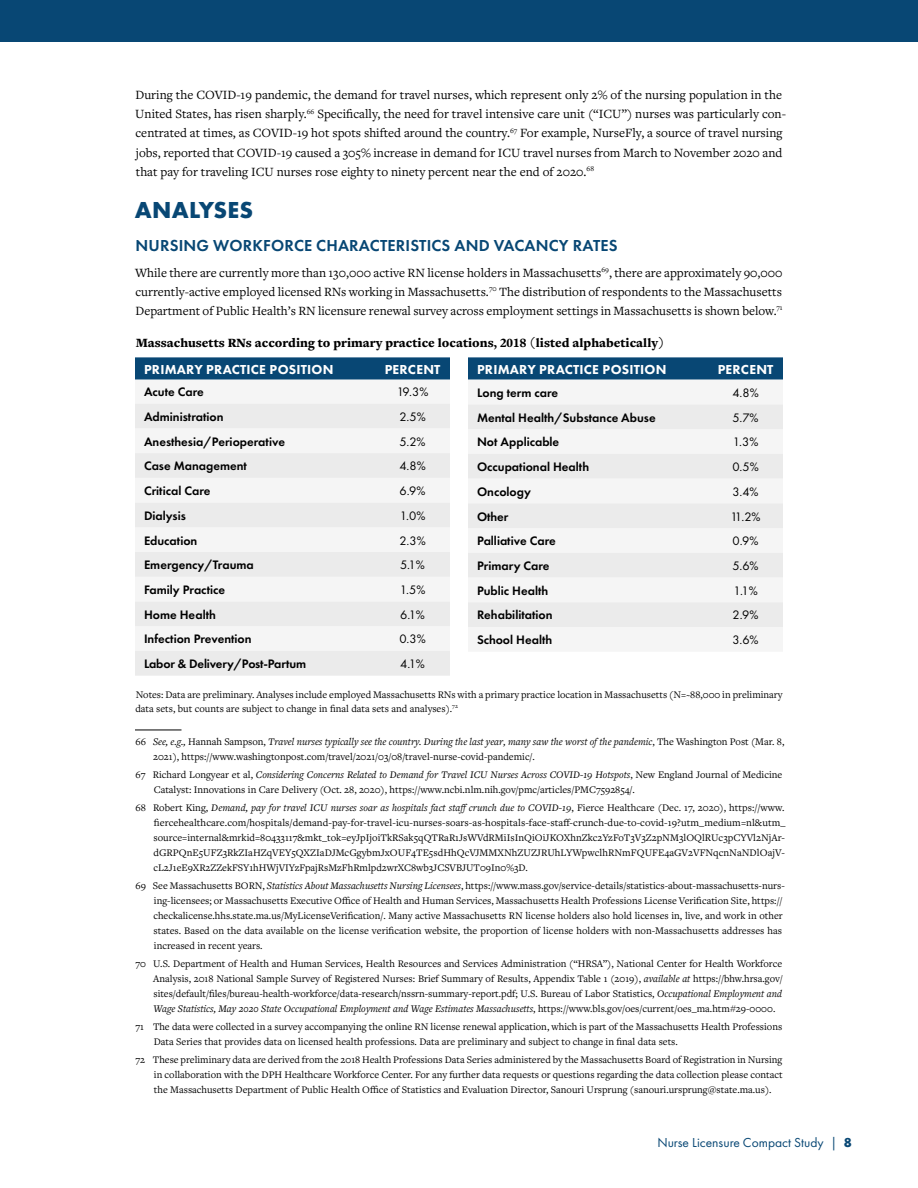
<style>
.page{position:relative;width:918px;height:1188px;background:#fff}
.page>*{position:absolute;margin:0;border:0;box-sizing:border-box;transform-origin:0 0}
.t1{font:700 24px "Futura PT";letter-spacing:.015em;color:#084774}
.t2{font:600 16.5px "Futura PT";letter-spacing:.01em;color:#084774}
.header_cell{font:800 13.5px "Futura PT";letter-spacing:.015em;color:#fff}
.t3{font:13.5px "Futura PT";color:#084774}
.body{font:13.2px/19.2px "Freight Text Pro";color:#000}
.exhibit_title{font:900 13.2px "Freight Text Pro";color:#000}
.body_cell{font:600 12.75px "Futura PT";color:#000}
.body_cell-2{font:12.75px "Futura PT";color:#000}
.footnotes{font:10.5px/15px "Freight Text Pro";color:#000}
.sources{font:10.5px/13.5px "Freight Text Pro";color:#000}
.s1{font-style:italic}
.s2{font-weight:700}
</style>
<div class="page">
<div style="left:0;top:0;width:918px;height:42px;background:#084774"></div>
<hr style="left:135px;top:730px;width:47px;height:1px;background:#000">
<svg style="left:135px;top:357px;width:315px;height:23px;background:#114e79"></svg>
<svg style="left:135px;top:404px;width:315px;height:272px;fill:#ebebeb"></svg>
<svg style="left:468px;top:357px;width:315px;height:23px;background:#114e79"></svg>
<svg style="left:468px;top:404px;width:315px;height:223px;fill:#ebebeb"></svg>
<p class="body" style="left:135px;top:85px;width:652px">During the COVID-19 pandemic, the demand for travel nurses, which represent only 2% of the nursing population in the United States, has risen sharply.<sup>66</sup> Specifically, the need for travel intensive care unit (“ICU”) nurses was particularly con&shy;centrated at times, as COVID-19 hot spots shifted around the country.<sup>67</sup> For example, NurseFly, a source of travel nursing jobs, reported that COVID-19 caused a 305% increase in demand for ICU travel nurses from March to November 2020 and that pay for traveling ICU nurses rose eighty to ninety percent near the end of 2020.<sup>68</sup></p>
<h1 class="t1" style="left:135px;top:194px;width:120px">ANALYSES</h1>
<h2 class="t2" style="left:136px;top:235px;width:484px">NURSING WORKFORCE CHARACTERISTICS AND VACANCY RATES</h2>
<p class="body" style="left:135px;top:262px;width:649px;text-align:justify">While there are currently more than 130,000 active RN license holders in Massachusetts<sup>69</sup>, there are approximately 90,000 currently-active employed licensed RNs working in Massachusetts.<sup>70</sup> The distribution of respondents to the Massachusetts Department of Public Health’s RN licensure renewal survey across employment settings in Massachusetts is shown below.<sup>71</sup></p>
<p class="exhibit_title" style="left:136px;top:334px;width:530px">Massachusetts RNs according to primary practice locations, 2018 (listed alphabetically)</p>
<p class="header_cell" style="left:144px;top:361px;width:191px">PRIMARY PRACTICE POSITION</p>
<p class="header_cell" style="left:385px;top:361px;width:57px">PERCENT</p>
<p class="body_cell" style="left:144px;top:384px;width:61px">Acute Care</p>
<p class="body_cell-2" style="left:397px;top:384px;width:33px">19.3%</p>
<p class="body_cell" style="left:144px;top:409px;width:81px">Administration</p>
<p class="body_cell-2" style="left:399px;top:409px;width:28px">2.5%</p>
<p class="body_cell" style="left:144px;top:433px;width:143px">Anesthesia/Perioperative</p>
<p class="body_cell-2" style="left:399px;top:434px;width:28px">5.2%</p>
<p class="body_cell" style="left:144px;top:458px;width:105px">Case Management</p>
<p class="body_cell-2" style="left:399px;top:459px;width:28px">4.8%</p>
<p class="body_cell" style="left:144px;top:483px;width:68px">Critical Care</p>
<p class="body_cell-2" style="left:400px;top:483px;width:27px">6.9%</p>
<p class="body_cell" style="left:144px;top:508px;width:43px">Dialysis</p>
<p class="body_cell-2" style="left:400px;top:508px;width:27px">1.0%</p>
<p class="body_cell" style="left:144px;top:532px;width:55px">Education</p>
<p class="body_cell-2" style="left:399px;top:533px;width:28px">2.3%</p>
<p class="body_cell" style="left:144px;top:557px;width:111px">Emergency/Trauma</p>
<p class="body_cell-2" style="left:400px;top:557px;width:26px">5.1%</p>
<p class="body_cell" style="left:144px;top:582px;width:83px">Family Practice</p>
<p class="body_cell-2" style="left:400px;top:582px;width:27px">1.5%</p>
<p class="body_cell" style="left:144px;top:606px;width:73px">Home Health</p>
<p class="body_cell-2" style="left:400px;top:607px;width:26px">6.1%</p>
<p class="body_cell" style="left:144px;top:631px;width:109px">Infection Prevention</p>
<p class="body_cell-2" style="left:399px;top:632px;width:28px">0.3%</p>
<p class="body_cell" style="left:144px;top:656px;width:164px">Labor &amp; Delivery/Post-Partum</p>
<p class="body_cell-2" style="left:400px;top:656px;width:26px">4.1%</p>
<p class="header_cell" style="left:477px;top:361px;width:191px">PRIMARY PRACTICE POSITION</p>
<p class="header_cell" style="left:718px;top:361px;width:57px">PERCENT</p>
<p class="body_cell" style="left:477px;top:385px;width:83px">Long term care</p>
<p class="body_cell-2" style="left:732px;top:385px;width:28px">4.8%</p>
<p class="body_cell" style="left:477px;top:409px;width:180px">Mental Health/Substance Abuse</p>
<p class="body_cell-2" style="left:732px;top:410px;width:28px">5.7%</p>
<p class="body_cell" style="left:477px;top:434px;width:84px">Not Applicable</p>
<p class="body_cell-2" style="left:733px;top:435px;width:27px">1.3%</p>
<p class="body_cell" style="left:477px;top:459px;width:114px">Occupational Health</p>
<p class="body_cell-2" style="left:732px;top:459px;width:28px">0.5%</p>
<p class="body_cell" style="left:477px;top:484px;width:55px">Oncology</p>
<p class="body_cell-2" style="left:732px;top:484px;width:28px">3.4%</p>
<p class="body_cell" style="left:477px;top:508px;width:33px">Other</p>
<p class="body_cell-2" style="left:731px;top:509px;width:32px">11.2%</p>
<p class="body_cell" style="left:477px;top:533px;width:80px">Palliative Care</p>
<p class="body_cell-2" style="left:733px;top:533px;width:27px">0.9%</p>
<p class="body_cell" style="left:477px;top:558px;width:74px">Primary Care</p>
<p class="body_cell-2" style="left:732px;top:558px;width:28px">5.6%</p>
<p class="body_cell" style="left:477px;top:583px;width:73px">Public Health</p>
<p class="body_cell-2" style="left:733px;top:583px;width:26px">1.1%</p>
<p class="body_cell" style="left:477px;top:607px;width:77px">Rehabilitation</p>
<p class="body_cell-2" style="left:733px;top:608px;width:27px">2.9%</p>
<p class="body_cell" style="left:477px;top:632px;width:77px">School Health</p>
<p class="body_cell-2" style="left:732px;top:632px;width:28px">3.6%</p>
<p class="sources" style="left:135px;top:688px;width:649px">Notes: Data are preliminary. Analyses include employed Massachusetts RNs with a primary practice location in Massachusetts (N=~88,000 in preliminary data sets, but counts are subject to change in final data sets and analyses).<sup>72</sup></p>
<p class="footnotes" style="left:153px;top:734px;width:633px;text-indent:-18px">66 <span class="s1">See, e.g.,</span> Hannah Sampson, <span class="s1">Travel nurses typically see the country. During the last year, many saw the worst of the pandemic</span>, The Washington Post (Mar. 8,<br>2021), https://www.washingtonpost.com/travel/2021/03/08/travel-nurse-covid-pandemic/.</p>
<p class="footnotes" style="left:154px;top:767px;width:630px;text-indent:-18px">67 Richard Longyear et al, <span class="s1">Considering Concerns Related to Demand for Travel ICU Nurses Across COVID-19 Hotspots</span>, New England Journal of Medicine<br>Catalyst: Innovations in Care Delivery (Oct. 28, 2020), https://www.ncbi.nlm.nih.gov/pmc/articles/PMC7592854/.</p>
<p class="footnotes" style="left:153px;top:800px;width:634px;text-align:justify;text-indent:-18px">68 Robert King, <span class="s1">Demand, pay for travel ICU nurses soar as hospitals fact staffcrunch due to COVID-19</span>, Fierce Healthcare (Dec. 17, 2020), https://www. fiercehealthcare.com/hospitals/demand-pay-for-travel-icu-nurses-soars-as-hospitals-face-staff-crunch-due-to-covid-19?utm_medium=nl&amp;utm_ source=internal&amp;mrkid=80433117&amp;mkt_tok=eyJpIjoiTkRSak5qQTRaR1JsWVdRMiIsInQiOiJKOXhnZkc2YzFoT3V3Z2pNM3lOQlRUc3pCYVl2NjAr&shy;dGRPQnE5UFZ3RkZIaHZqVEY5QXZIaDJMcGgybmJxOUF4TE5sdHhQcVJMMXNhZUZJRUhLYWpwclhRNmFQUFE4aGV2VFNqcnNaNDlOajV&shy;cL2J1eE9XR2ZZekFSY1hHWjVIYzFpajRsMzFhRmlpd2wrXC8wb3JCSVBJUT09In0%3D.</p>
<p class="footnotes" style="left:153px;top:878px;width:633px;text-indent:-18px">69 See Massachusetts BORN, <span class="s1">Statistics About Massachusetts Nursing Licensees</span>, https://www.mass.gov/service-details/statistics-about-massachusetts-nurs&shy;ing-licensees; or Massachusetts Executive Office of Health and Human Services, Massachusetts Health Professions License Verification Site, https:// checkalicense.hhs.state.ma.us/MyLicenseVerification/. Many active Massachusetts RN license holders also hold licenses in, live, and work in other states. Based on the data available on the license verification website, the proportion of license holders with non-Massachusetts addresses has increased in recent years.</p>
<p class="footnotes" style="left:153px;top:956px;width:631px;text-align:justify;text-indent:-18px">70 U.S. Department of Health and Human Services, Health Resources and Services Administration (“HRSA”), National Center for Health Workforce Analysis, 2018 National Sample Survey of Registered Nurses: Brief Summary of Results, Appendix Table 1 (2019), <span class="s1">available at</span> https://bhw.hrsa.gov/ sites/default/files/bureau-health-workforce/data-research/nssrn-summary-report.pdf; U.S. Bureau of Labor Statistics, <span class="s1">Occupational Employment and Wage Statistics, May 2020 State Occupational Employment and Wage Estimates Massachusetts</span>, https://www.bls.gov/oes/current/oes_ma.htm#29-0000.</p>
<p class="footnotes" style="left:154px;top:1019px;width:630px;text-indent:-18px">71 The data were collected in a survey accompanying the online RN license renewal application, which is part of the Massachusetts Health Professions<br>Data Series that provides data on licensed health professions. Data are preliminary and subject to change in final data sets.</p>
<p class="footnotes" style="left:154px;top:1052px;width:630px;text-align:justify;text-indent:-18px">72 These preliminary data are derived from the 2018 Health Professions Data Series administered by the Massachusetts Board of Registration in Nursing in collaboration with the DPH Healthcare Workforce Center. For any further data requests or questions regarding the data collection please contact the Massachusetts Department of Public Health Office of Statistics and Evaluation Director, Sanouri Ursprung (sanouri.ursprung@state.ma.us).</p>
<p class="t3" style="left:657px;top:1135px;width:196px">Nurse Licensure Compact Study | <span class="s2">8</span></p>
</div>
